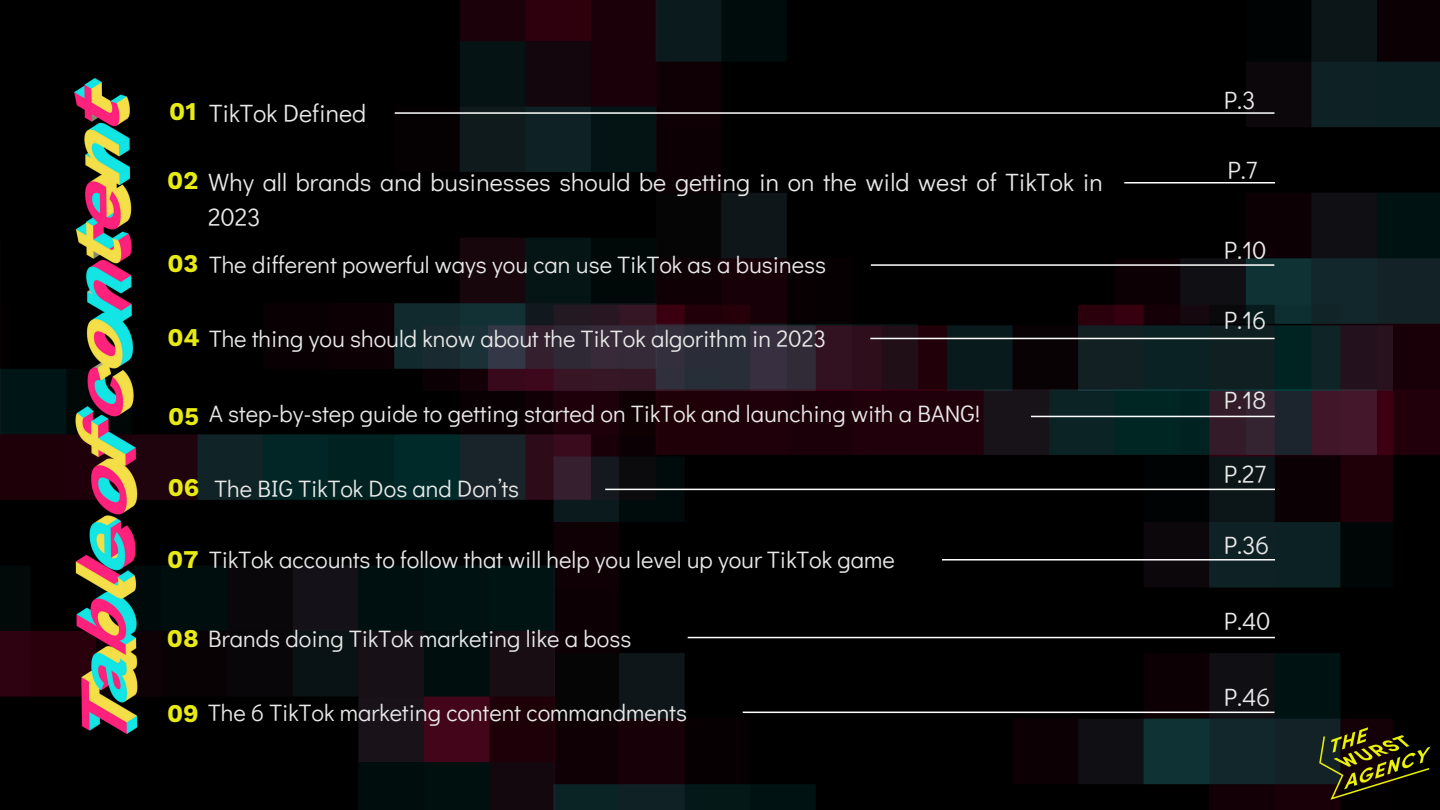
<style>
.page{position:relative;width:1440px;height:810px;background:#fff}
.page>*{position:absolute;margin:0;border:0;box-sizing:border-box;transform-origin:0 0}
.t1{font:700 25.1px "Work Sans";color:#e7eb13}
.t2{font:25px/34.5px "Didact Gothic";color:#e8e8e8}
.t3{font:23.7px "Didact Gothic";color:#e8e8e8}
.s1{font-family:"Work Sans";font-weight:700;font-size:25.1px;color:#e7eb13}
</style>
<div class="page">
<img style="left:0;top:0;width:1440px;height:810px">
<img style="left:1320px;top:728px;width:111px;height:72px">
<hr style="left:395px;top:112px;width:880px;height:2px;background:#fff">
<hr style="left:1124px;top:182px;width:151px;height:2px;background:#fff">
<hr style="left:871px;top:264px;width:403px;height:2px;background:#fff">
<hr style="left:870px;top:338px;width:405px;height:1px;background:#fff">
<hr style="left:1031px;top:416px;width:244px;height:1px;background:#fff">
<hr style="left:605px;top:489px;width:670px;height:1px;background:#fff">
<hr style="left:942px;top:559px;width:333px;height:2px;background:#fff">
<hr style="left:688px;top:637px;width:587px;height:1px;background:#fff">
<hr style="left:743px;top:712px;width:532px;height:1px;background:#fff">
<img style="left:54px;top:58px;width:115px;height:704px">
<p class="t1" style="left:169px;top:97px;width:29px">01</p>
<p class="t2" style="left:209px;top:95px;width:159px">TikTok Defined</p>
<p class="t1" style="left:167px;top:166px;width:33px">02</p>
<p class="t2" style="left:208px;top:164px;width:896px">Why all brands and businesses should be getting in on the wild west of TikTok in<br>2023</p>
<p class="t3" style="left:167px;top:248px;width:660px"><span class="s1">03</span> The different powerful ways you can use TikTok as a business</p>
<p class="t1" style="left:167px;top:322px;width:34px">04</p>
<p class="t3" style="left:209px;top:323px;width:619px">The thing you should know about the TikTok algorithm in 2023</p>
<p class="t1" style="left:168px;top:402px;width:32px">05</p>
<p class="t3" style="left:209px;top:397px;width:773px">A step-by-step guide to getting started on TikTok and launching with a BANG!</p>
<p class="t1" style="left:168px;top:473px;width:33px">06</p>
<p class="t3" style="left:215px;top:472px;width:306px">The BIG TikTok Dos and Don’ts</p>
<p class="t3" style="left:167px;top:543px;width:729px"><span class="s1">07</span> TikTok accounts to follow that will help you level up your TikTok game</p>
<p class="t3" style="left:167px;top:622px;width:466px"><span class="s1">08</span> Brands doing TikTok marketing like a boss</p>
<p class="t3" style="left:167px;top:697px;width:521px"><span class="s1">09</span> The 6 TikTok marketing content commandments</p>
<p class="t2" style="left:1224px;top:82px;width:33px">P.3</p>
<p class="t2" style="left:1227px;top:151px;width:32px">P.7</p>
<p class="t2" style="left:1224px;top:232px;width:44px">P.10</p>
<p class="t2" style="left:1224px;top:302px;width:44px">P.16</p>
<p class="t2" style="left:1224px;top:382px;width:44px">P.18</p>
<p class="t2" style="left:1224px;top:456px;width:44px">P.27</p>
<p class="t2" style="left:1224px;top:527px;width:47px">P.36</p>
<p class="t2" style="left:1224px;top:603px;width:48px">P.40</p>
<p class="t2" style="left:1224px;top:679px;width:48px">P.46</p>
</div>
